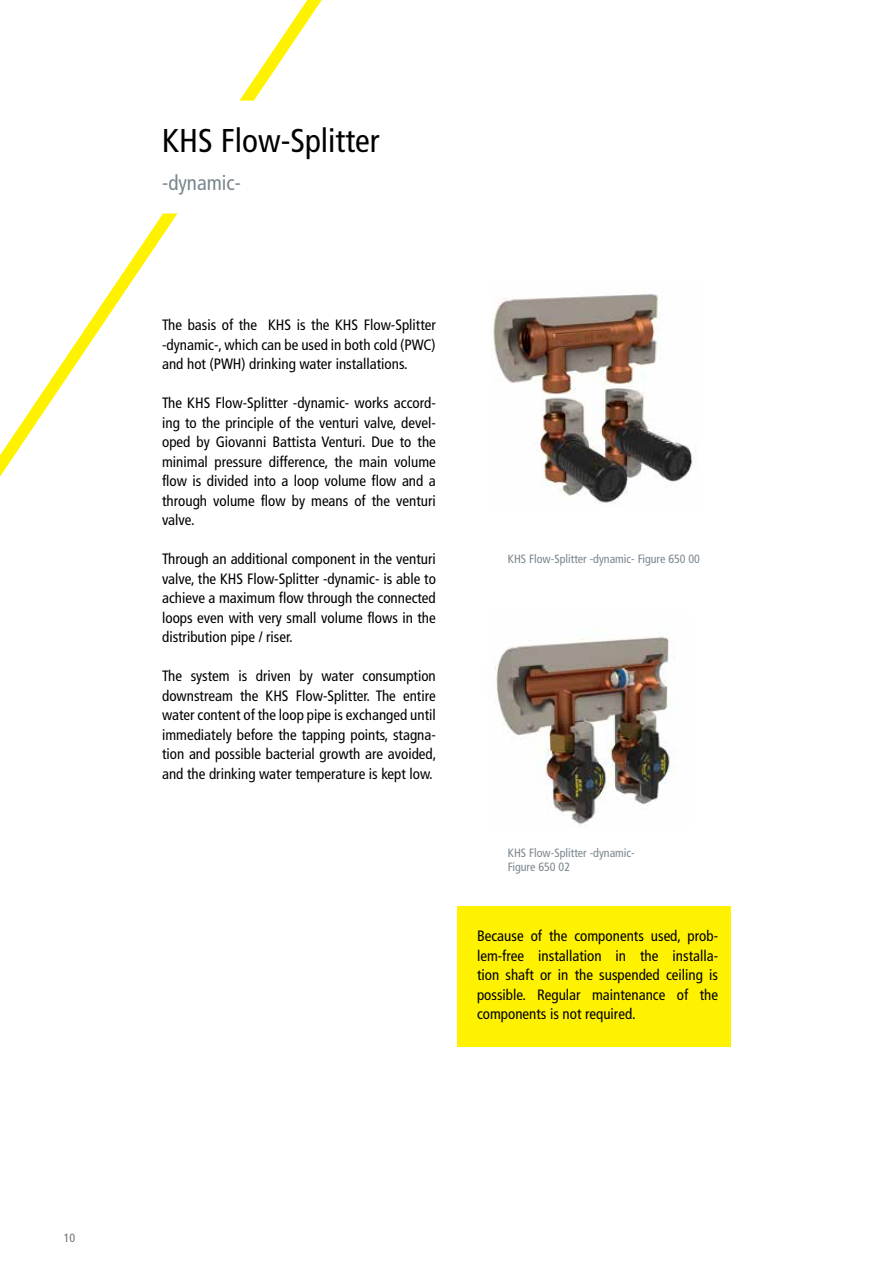
<style>
.page{position:relative;width:893px;height:1263px;background:#fff}
.page>*{position:absolute;margin:0;border:0;box-sizing:border-box;transform-origin:0 0}
.t1{font:condensed 33px "Frutiger";color:#000}
.t2{font:condensed 21px "Frutiger";color:#7a868e}
.t3{font:condensed 15px/19.5px "Frutiger";color:#000;text-align:justify}
.t4{font:condensed 12px/14.4px "Frutiger";color:#7a868e}
.t5{font:condensed 12px "Frutiger";color:#6d6e71}
</style>
<div class="page">
<img style="left:493px;top:294px;width:200px;height:209px">
<img style="left:495px;top:636px;width:181px;height:191px">
<svg style="left:239px;top:0;width:83px;height:101px"></svg>
<svg style="left:0;top:213px;width:178px;height:264px"></svg>
<div style="left:457px;top:906px;width:274px;height:140px;background:#fff200"></div>
<p class="t5" style="left:64px;top:1230px;width:13px">10</p>
<h1 class="t1" style="left:162px;top:122px;width:219px">KHS Flow-Splitter</h1>
<h2 class="t2" style="left:162px;top:170px;width:80px">-dynamic-</h2>
<p class="t3" style="left:162px;top:315px;width:275px">The basis of the KHS is the KHS Flow-Splitter -dynamic-, which can be used in both cold (PWC) and hot (PWH) drinking water installations.</p>
<p class="t3" style="left:162px;top:393px;width:275px">The KHS Flow-Splitter -dynamic- works accord&shy;ing to the principle of the venturi valve, devel&shy;oped by Giovanni Battista Venturi. Due to the minimal pressure difference, the main volume flow is divided into a loop volume flow and a through volume flow by means of the venturi valve.</p>
<p class="t3" style="left:162px;top:549px;width:275px">Through an additional component in the venturi valve, the KHS Flow-Splitter -dynamic- is able to achieve a maximum flow through the connected loops even with very small volume flows in the distribution pipe / riser.</p>
<p class="t3" style="left:162px;top:666px;width:276px">The system is driven by water consumption downstream the KHS Flow-Splitter. The entire water content of the loop pipe is exchanged until immediately before the tapping points, stagna&shy;tion and possible bacterial growth are avoided, and the drinking water temperature is kept low.</p>
<p class="t4" style="left:508px;top:552px;width:194px">KHS Flow-Splitter -dynamic- Figure 650 00</p>
<p class="t4" style="left:508px;top:845px;width:129px">KHS Flow-Splitter -dynamic-<br>Figure 650 02</p>
<p class="t3" style="left:477px;top:926px;width:243px">Because of the components used, prob&shy;lem-free installation in the installa&shy;tion shaft or in the suspended ceiling is possible. Regular maintenance of the components is not required.</p>
</div>
